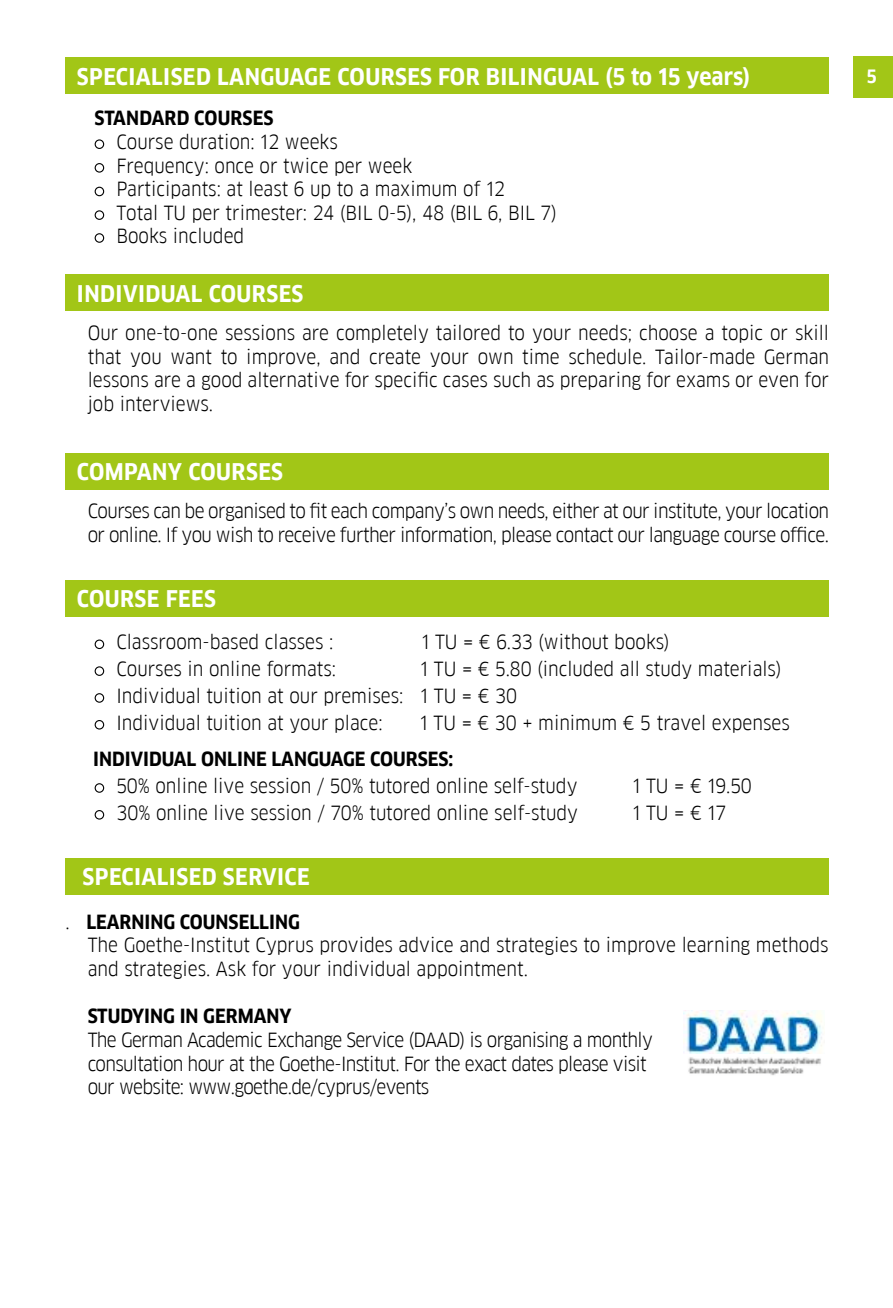
<style>
.page{position:relative;width:893px;height:1308px;background:#fff}
.page>*{position:absolute;margin:0;border:0;box-sizing:border-box;transform-origin:0 0}
.t1{font:700 22.5px "Goethe FF Clan";letter-spacing:.02em;color:#fff}
.t2{font:19.12px/23.6px "Goethe FF Clan";color:#000}
.t3{font:19.12px/23.6px "Goethe FF Clan";letter-spacing:-.03em;color:#000}
.t4{font:19.12px/23.6px "Goethe FF Clan";letter-spacing:-.035em;color:#000}
.t5{font:700 19.12px "Goethe FF Clan";color:#000}
.t6{font:700 18px "Goethe FF Clan";color:#fff}
.s1{font-weight:700}
</style>
<div class="page">
<div style="left:65px;top:58px;width:764px;height:36px;background:#a2c617"></div>
<div style="left:95px;top:139px;width:9px;height:10px;border:1px solid #000;border-radius:50%"></div>
<div style="left:95px;top:163px;width:9px;height:10px;border:1px solid #000;border-radius:50%"></div>
<div style="left:95px;top:187px;width:9px;height:9px;border:1px solid #000;border-radius:50%"></div>
<div style="left:95px;top:210px;width:9px;height:10px;border:1px solid #000;border-radius:50%"></div>
<div style="left:95px;top:233px;width:9px;height:10px;border:1px solid #000;border-radius:50%"></div>
<div style="left:95px;top:639px;width:9px;height:10px;border:1px solid #000;border-radius:50%"></div>
<div style="left:95px;top:666px;width:9px;height:10px;border:1px solid #000;border-radius:50%"></div>
<div style="left:95px;top:693px;width:9px;height:9px;border:1px solid #000;border-radius:50%"></div>
<div style="left:95px;top:720px;width:9px;height:9px;border:1px solid #000;border-radius:50%"></div>
<div style="left:95px;top:783px;width:9px;height:9px;border:1px solid #000;border-radius:50%"></div>
<div style="left:95px;top:810px;width:9px;height:9px;border:1px solid #000;border-radius:50%"></div>
<div style="left:65px;top:275px;width:764px;height:36px;background:#a2c617"></div>
<div style="left:65px;top:453px;width:764px;height:37px;background:#a2c617"></div>
<div style="left:65px;top:580px;width:764px;height:36px;background:#a2c617"></div>
<div style="left:65px;top:858px;width:764px;height:36px;background:#a2c617"></div>
<img style="left:683px;top:1010px;width:139px;height:43px">
<img style="left:688px;top:1057px;width:133px;height:19px">
<div style="left:853px;top:56px;width:40px;height:41px;background:#a2c617"></div>
<p class="t1" style="left:77px;top:63px;width:675px">SPECIALISED LANGUAGE COURSES FOR BILINGUAL (5 to 15 years)</p>
<p class="t5" style="left:95px;top:107px;width:180px">STANDARD COURSES</p>
<p class="t2" style="left:116px;top:130px;width:442px">Course duration: 12 weeks<br>Frequency: once or twice per week<br>Participants: at least 6 up to a maximum of 12<br>Total TU per trimester: 24 (BIL 0-5), 48 (BIL 6, BIL 7)<br>Books included</p>
<p class="t1" style="left:77px;top:280px;width:228px">INDIVIDUAL COURSES</p>
<p class="t2" style="left:88px;top:321px;width:743px;text-align:justify">Our one-to-one sessions are completely tailored to your needs; choose a topic or skill that you want to improve, and create your own time schedule. Tailor-made German lessons are a good alternative for specific cases such as preparing for exams or even for job interviews.</p>
<p class="t1" style="left:77px;top:459px;width:208px">COMPANY COURSES</p>
<p class="t3" style="left:88px;top:499px;width:743px">Courses can be organised to fit each company’s own needs, either at our institute, your location or online. If you wish to receive further information, please contact our language course office.</p>
<p class="t1" style="left:77px;top:585px;width:140px">COURSE FEES</p>
<p class="t2" style="left:116px;top:630px;width:219px">Classroom-based classes :</p>
<p class="t2" style="left:421px;top:630px;width:250px">1 TU = € 6.33 (without books)</p>
<p class="t2" style="left:116px;top:657px;width:221px">Courses in online formats:</p>
<p class="t2" style="left:116px;top:655px;width:667px;line-height:26.8px;text-indent:304px">1 TU = € 5.80 (included all study materials)<br>Individual tuition at our premises: 1 TU = € 30<br>Individual tuition at your place:</p>
<p class="t2" style="left:420px;top:710px;width:371px">1 TU = € 30 + minimum € 5 travel expenses</p>
<p class="t5" style="left:93px;top:748px;width:361px">INDIVIDUAL ONLINE LANGUAGE COURSES:</p>
<p class="t2" style="left:116px;top:774px;width:463px">50% online live session / 50% tutored online self-study</p>
<p class="t2" style="left:632px;top:774px;width:121px">1 TU = € 19.50</p>
<p class="t2" style="left:116px;top:800px;width:463px">30% online live session / 70% tutored online self-study</p>
<p class="t2" style="left:632px;top:800px;width:95px">1 TU = € 17</p>
<p class="t1" style="left:83px;top:863px;width:229px">SPECIALISED SERVICE</p>
<p class="t2" style="left:88px;top:910px;width:742px;text-indent:-22px">. <span class="s1">LEARNING COUNSELLING<br></span>The Goethe-Institut Cyprus provides advice and strategies to improve learning methods and strategies. Ask for your individual appointment.</p>
<p class="t5" style="left:88px;top:1005px;width:206px">STUDYING IN GERMANY</p>
<p class="t4" style="left:88px;top:1028px;width:567px">The German Academic Exchange Service (DAAD) is organising a monthly consultation hour at the Goethe-Institut. For the exact dates please visit our website: www.goethe.de/cyprus/events</p>
<p class="t6" style="left:867px;top:66px;width:11px">5</p>
</div>
